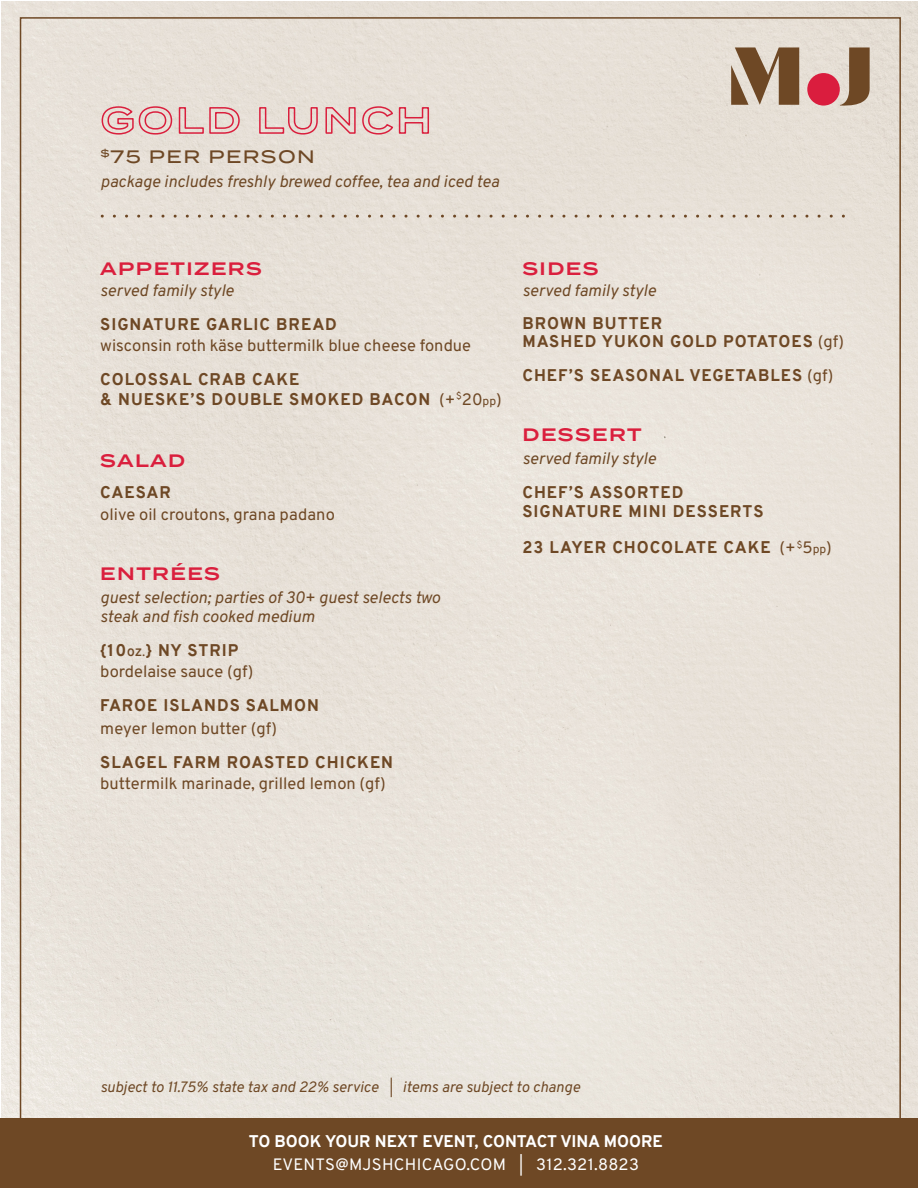
<style>
.page{position:relative;width:918px;height:1188px;background:#fff}
.page>*{position:absolute;margin:0;border:0;box-sizing:border-box;transform-origin:0 0}
.t1{font:600 18px "Termina";letter-spacing:.08em;color:#da1f3d}
.t2{font:500 18px "Termina";letter-spacing:.08em;color:#6e4825}
.t3{font:800 16.5px/19.2px "Overpass";letter-spacing:.06em;color:#6e4825}
.t4{font:italic 16.5px/19.2px "Overpass";color:#6e4825}
.t5{font:16.5px/21px "Overpass";color:#6e4825}
.t6{font:800 16.5px/22.8px "Overpass";color:#fff;text-align:center}
.t7{font:italic 15px "Overpass";color:#6e4825}
.s1{font-weight:400}
.s2{font-weight:400;font-size:12px}
.s3{font-weight:800}
.s4{font-weight:800;font-size:10.5px}
.s5{font-size:13.5px}
.s6{font-weight:400;font-size:15px}
</style>
<div class="page">
<div style="left:1px;top:1px;width:917px;height:1118px;background:#e8e2d9"></div>
<div style="left:0;top:1119px;width:918px;height:69px;background:#6e4825"></div>
<svg style="left:101px;top:106px;width:140px;height:29px;background:#e3b6b5"></svg>
<svg style="left:258px;top:106px;width:61px;height:29px;background:#e3b9b8"></svg>
<svg style="left:325px;top:106px;width:105px;height:29px;background:#e3b5b5"></svg>
<svg style="left:102px;top:215px;width:746px;height:3px;background:#d1c4b7"></svg>
<svg style="left:840px;top:47px;width:30px;height:59px;background:#977b61"></svg>
<div style="left:807px;top:73px;width:33px;height:33px;background:#da1d3e;border-radius:50%"></div>
<svg style="left:731px;top:47px;width:68px;height:58px;background:#997e64"></svg>
<p class="t2" style="left:101px;top:143px;width:216px"><sup>$</sup>75 PER PERSON</p>
<p class="t4" style="left:101px;top:171px;width:400px">package includes freshly brewed coffee, tea and iced tea</p>
<p class="t1" style="left:100px;top:255px;width:163px">APPETIZERS</p>
<p class="t4" style="left:100px;top:280px;width:135px">served family style</p>
<p class="t3" style="left:100px;top:315px;width:238px">SIGNATURE GARLIC BREAD</p>
<p class="t5" style="left:100px;top:334px;width:372px">wisconsin roth käse buttermilk blue cheese fondue</p>
<p class="t3" style="left:100px;top:370px;width:403px">COLOSSAL CRAB CAKE<br>&amp; NUESKE’S DOUBLE SMOKED BACON <span class="s1">(+</span><sup>$</sup><span class="s1">20</span><span class="s2">pp</span><span class="s1">)</span></p>
<p class="t1" style="left:100px;top:447px;width:87px">SALAD</p>
<p class="t3" style="left:100px;top:483px;width:72px">CAESAR</p>
<p class="t5" style="left:100px;top:504px;width:236px">olive oil croutons, grana padano</p>
<p class="t1" style="left:100px;top:561px;width:121px">ENTRÉES</p>
<p class="t4" style="left:100px;top:587px;width:342px">guest selection; parties of 30+ guest selects two steak and fish cooked medium</p>
<p class="t5" style="left:100px;top:639px;width:155px"><span class="s3">{10</span><span class="s4">OZ.</span><span class="s3">} NY STRIP </span>bordelaise sauce (gf)</p>
<p class="t3" style="left:100px;top:696px;width:220px">FAROE ISLANDS SALMON</p>
<p class="t5" style="left:100px;top:717px;width:178px">meyer lemon butter (gf)</p>
<p class="t3" style="left:100px;top:753px;width:294px">SLAGEL FARM ROASTED CHICKEN</p>
<p class="t5" style="left:100px;top:772px;width:287px">buttermilk marinade, grilled lemon (gf)</p>
<p class="t1" style="left:522px;top:255px;width:77px">SIDES</p>
<p class="t4" style="left:522px;top:280px;width:135px">served family style</p>
<p class="t3" style="left:522px;top:314px;width:323px;line-height:18px">BROWN BUTTER<br>MASHED YUKON GOLD POTATOES <span class="s1">(gf)</span></p>
<p class="t3" style="left:522px;top:366px;width:312px">CHEF’S SEASONAL VEGETABLES <span class="s1">(gf)</span></p>
<p class="t1" style="left:522px;top:422px;width:120px">DESSERT</p>
<p class="t4" style="left:522px;top:448px;width:135px">served family style</p>
<p class="t3" style="left:522px;top:483px;width:243px">CHEF’S ASSORTED<br>SIGNATURE MINI DESSERTS</p>
<p class="t3" style="left:522px;top:538px;width:311px">23 LAYER CHOCOLATE CAKE <span class="s1">(+</span><sup>$</sup><span class="s1">5</span><span class="s2">pp</span><span class="s1">)</span></p>
<p class="t7" style="left:100px;top:1075px;width:481px">subject to 11.75% state tax and 22% service <span class="s5">|</span> items are subject to change</p>
<p class="t6" style="left:249px;top:1130px;width:415px">TO BOOK YOUR NEXT EVENT, CONTACT VINA MOORE<br><span class="s1">EVENTS@MJSHCHICAGO.COM</span> <span class="s6">|</span> <span class="s1">312.321.8823</span></p>
</div>
